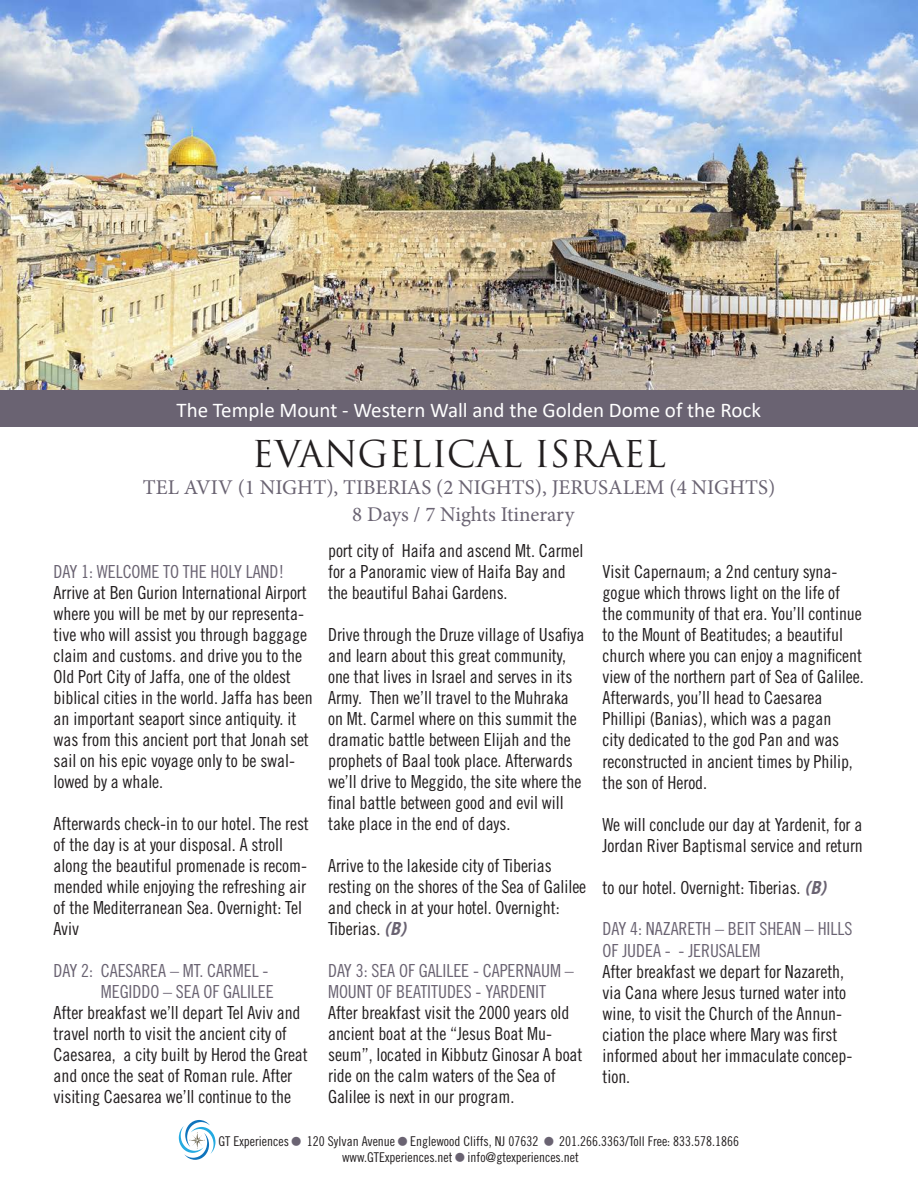
<style>
.page{position:relative;width:918px;height:1188px;background:#fff}
.page>*{position:absolute;margin:0;border:0;box-sizing:border-box;transform-origin:0 0}
.t1{font:36px "Trajan Pro";color:#231f20}
.t2{font:21px "Minion Pro";color:#6a6372}
.t3{font:21px "Calibri";color:#fff}
.t4{font:18px/21px "Trade Gothic LT Std Cn 18";letter-spacing:-.005em;color:#231f20}
.t5{font:18px/21px "Trade Gothic LT Std Cn 18";letter-spacing:-.005em;color:#6a6372}
.t6{font:13.5px "Trade Gothic LT Std Cn 18";color:#231f20}
.s1{font-family:"Trade Gothic LT Std";font-weight:700;font-style:italic;color:#6a6372}
.s2{color:#6a6372}
</style>
<div class="page">
<svg style="left:179px;top:1120px;width:36px;height:40px"></svg>
<img style="left:0;top:0;width:918px;height:391px">
<div style="left:0;top:391px;width:918px;height:36px;background:#6a6372"></div>
<p class="t3" style="left:176px;top:395px;width:586px">The Temple Mount - Western Wall and the Golden Dome of the Rock</p>
<p class="t1" style="left:252px;top:431px;width:416px">EVANGELICAL ISRAEL</p>
<p class="t2" style="left:143px;top:474px;width:634px">TEL AVIV (1 NIGHT), TIBERIAS (2 NIGHTS), JERUSALEM (4 NIGHTS)</p>
<p class="t2" style="left:352px;top:501px;width:224px">8 Days / 7 Nights Itinerary</p>
<p class="t5" style="left:54px;top:561px;width:232px">DAY 1: WELCOME TO THE HOLY LAND!</p>
<p class="t4" style="left:54px;top:582px;width:261px">Arrive at Ben Gurion International Airport where you will be met by our representa&shy;tive who will assist you through baggage claim and customs. and drive you to the Old Port City of Jaffa, one of the oldest biblical cities in the world. Jaffa has been an important seaport since antiquity. it was from this ancient port that Jonah set sail on his epic voyage only to be swal&shy;lowed by a whale.</p>
<p class="t4" style="left:54px;top:813px;width:257px">Afterwards check-in to our hotel. The rest of the day is at your disposal. A stroll along the beautiful promenade is recom&shy;mended while enjoying the refreshing air of the Mediterranean Sea. Overnight: Tel Aviv</p>
<p class="t5" style="left:54px;top:960px;width:222px;text-align:right">DAY 2: CAESAREA – MT. CARMEL -<br>MEGIDDO – SEA OF GALILEE</p>
<p class="t4" style="left:54px;top:1002px;width:256px">After breakfast we’ll depart Tel Aviv and travel north to visit the ancient city of Caesarea, a city built by Herod the Great and once the seat of Roman rule. After visiting Caesarea we’ll continue to the</p>
<p class="t4" style="left:328px;top:540px;width:257px">port city of Haifa and ascend Mt. Carmel for a Panoramic view of Haifa Bay and the beautiful Bahai Gardens.</p>
<p class="t4" style="left:328px;top:624px;width:258px">Drive through the Druze village of Usafiya and learn about this great community, one that lives in Israel and serves in its Army. Then we’ll travel to the Muhraka on Mt. Carmel where on this summit the dramatic battle between Elijah and the prophets of Baal took place. Afterwards we’ll drive to Meggido, the site where the final battle between good and evil will take place in the end of days.</p>
<p class="t4" style="left:328px;top:855px;width:260px">Arrive to the lakeside city of Tiberias resting on the shores of the Sea of Galilee and check in at your hotel. Overnight:<br>Tiberias. <span class="s1">(B)</span></p>
<p class="t5" style="left:328px;top:960px;width:247px">DAY 3: SEA OF GALILEE - CAPERNAUM –<br>MOUNT OF BEATITUDES - YARDENIT</p>
<p class="t4" style="left:328px;top:1002px;width:256px">After breakfast visit the 2000 years old ancient boat at the “Jesus Boat Mu&shy;seum”, located in Kibbutz Ginosar A boat ride on the calm waters of the Sea of Galilee is next in our program.</p>
<p class="t4" style="left:603px;top:561px;width:263px">Visit Capernaum; a 2nd century syna&shy;gogue which throws light on the life of the community of that era. You’ll continue to the Mount of Beatitudes; a beautiful church where you can enjoy a magnificent view of the northern part of Sea of Galilee.<br>Afterwards, you’ll head to Caesarea Phillipi (Banias), which was a pagan<br>city dedicated to the god Pan and was reconstructed in ancient times by Philip, the son of Herod.</p>
<p class="t4" style="left:603px;top:813px;width:262px">We will conclude our day at Yardenit, for a<br>Jordan River Baptismal service and return</p>
<p class="t4" style="left:603px;top:876px;width:225px">to our hotel. Overnight: Tiberias. <span class="s1">(B)</span></p>
<p class="t5" style="left:603px;top:918px;width:251px">DAY 4: NAZARETH – BEIT SHEAN – HILLS<br>OF JUDEA - - JERUSALEM</p>
<p class="t4" style="left:603px;top:960px;width:251px">After breakfast we depart for Nazareth, via Cana where Jesus turned water into wine, to visit the Church of the Annun&shy;ciation the place where Mary was first informed about her immaculate concep&shy;tion.</p>
<p class="t6" style="left:218px;top:1133px;width:522px">GT Experiences <span class="s2">■</span> 120 Sylvan Avenue <span class="s2">■</span> Englewood Cliffs, NJ 07632 <span class="s2">■</span> 201.266.3363/Toll Free: 833.578.1866</p>
<p class="t6" style="left:342px;top:1149px;width:238px">www.GTExperiences.net <span class="s2">■</span> info@gtexperiences.net</p>
</div>
